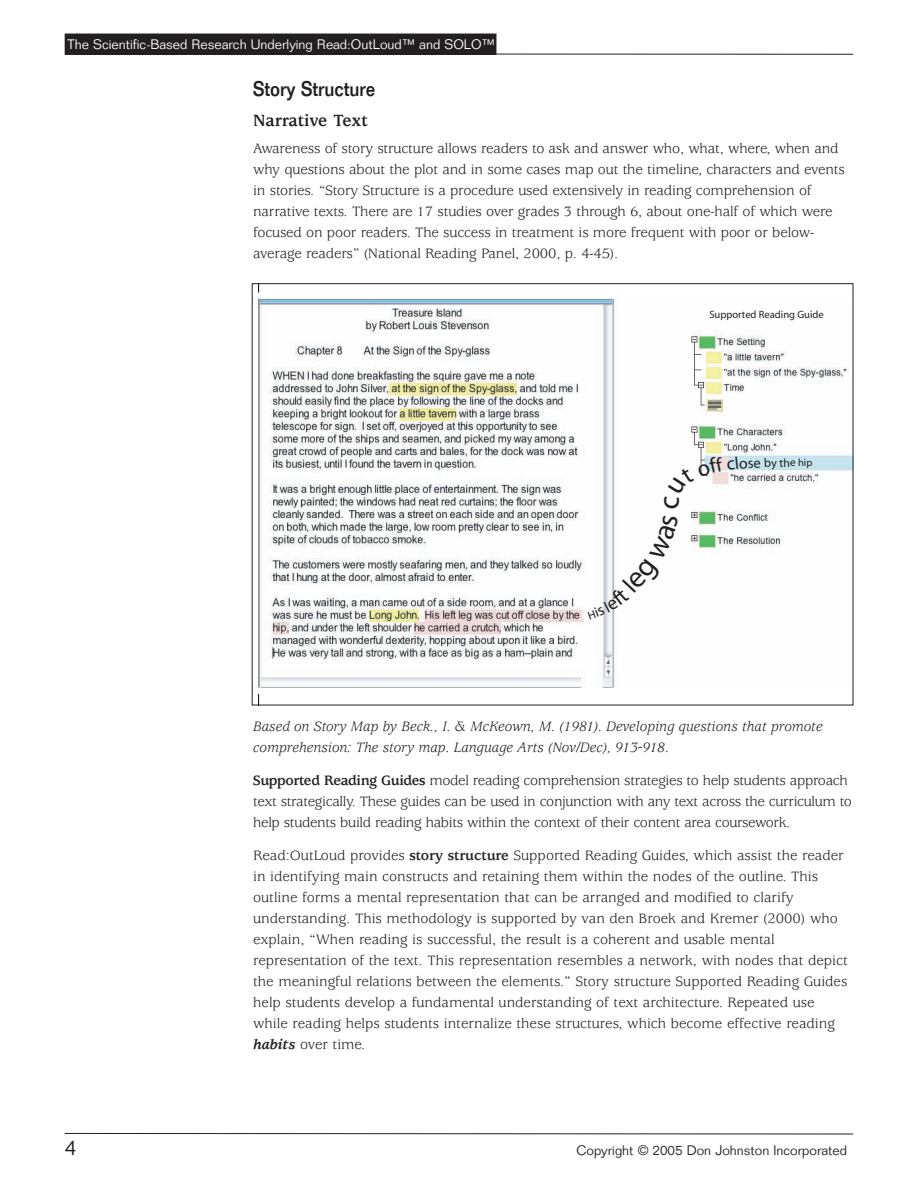
<style>
.page{position:relative;width:918px;height:1188px;background:#fff}
.page>*{position:absolute;margin:0;border:0;box-sizing:border-box;transform-origin:0 0}
.t1{font:300 21px "Folio";color:#231f20}
.t2{font:500 20.7px "Folio";color:#231f20;scale:.87 1}
.t3{font:700 18px "Usherwood";color:#231f20}
.t4{font:15px/21px "Usherwood";letter-spacing:-.01em;color:#231f20}
.t5{font:italic 15px/21px "Usherwood";color:#231f20}
.t6{font:300 13.5px "Folio";color:#fff}
.t7{font:300 13.5px "Folio";color:#231f20}
.t8{font:10.5px "Myriad";color:#231f20}
.s1{font-weight:700}
.s2{font-weight:700;font-style:italic}
</style>
<div class="page">
<svg style="left:64px;top:1133px;width:790px;height:2px;background:#908e8f"></svg>
<hr style="left:473px;top:54px;width:380px;height:1px;background:#231f20">
<div style="left:65px;top:34px;width:431px;height:20px;background:#231f20"></div>
<div style="left:65px;top:34px;width:431px;height:21px;border:1px solid #231f20"></div>
<img style="left:259px;top:299px;width:592px;height:389px">
<svg style="left:588px;top:515px;width:90px;height:105px"></svg>
<svg style="left:663px;top:457px;width:132px;height:52px"></svg>
<p class="t6" style="left:68px;top:39px;width:429px">The Scientific-Based Research Underlying Read:OutLoud™ and SOLO™</p>
<h2 class="t2" style="left:253px;top:81px;width:142px">Story Structure</h2>
<p class="t3" style="left:253px;top:113px;width:116px">Narrative Text</p>
<p class="t4" style="left:253px;top:139px;width:593px">Awareness of story structure allows readers to ask and answer who, what, where, when and why questions about the plot and in some cases map out the timeline, characters and events in stories. “Story Structure is a procedure used extensively in reading comprehension of narrative texts. There are 17 studies over grades 3 through 6, about one-half of which were focused on poor readers. The success in treatment is more frequent with poor or below&shy;average readers” (National Reading Panel, 2000, p. 4-45).</p>
<p class="t8" style="left:709px;top:310px;width:116px">Supported Reading Guide</p>
<p class="t8" style="left:798px;top:459px;width:16px">hip</p>
<p class="t5" style="left:253px;top:717px;width:571px">Based on Story Map by Beck., I. &amp; McKeown, M. (1981). Developing questions that promote comprehension: The story map. Language Arts (Nov/Dec), 913-918.</p>
<p class="t4" style="left:253px;top:771px;width:600px"><span class="s1">Supported Reading Guides</span> model reading comprehension strategies to help students approach text strategically. These guides can be used in conjunction with any text across the curriculum to help students build reading habits within the context of their content area coursework.</p>
<p class="t4" style="left:253px;top:846px;width:596px">Read:OutLoud provides <span class="s1">story structure</span> Supported Reading Guides, which assist the reader in identifying main constructs and retaining them within the nodes of the outline. This outline forms a mental representation that can be arranged and modified to clarify understanding. This methodology is supported by van den Broek and Kremer (2000) who explain, “When reading is successful, the result is a coherent and usable mental representation of the text. This representation resembles a network, with nodes that depict the meaningful relations between the elements.” Story structure Supported Reading Guides help students develop a fundamental understanding of text architecture. Repeated use while reading helps students internalize these structures, which become effective reading <span class="s2">habits</span> over time.</p>
<h1 class="t1" style="left:65px;top:1140px;width:13px">4</h1>
<p class="t7" style="left:577px;top:1145px;width:272px">Copyright © 2005 Don Johnston Incorporated</p>
</div>
